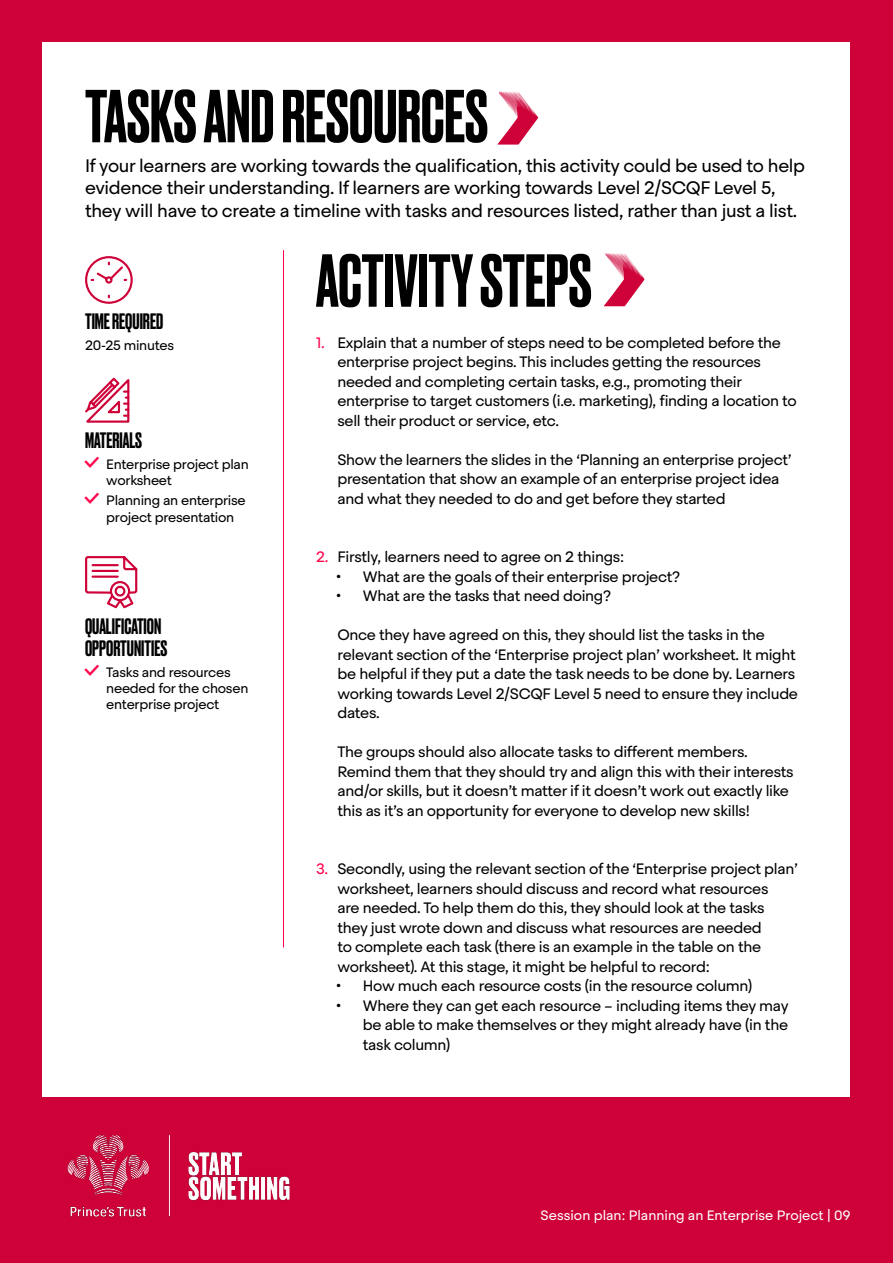
<style>
.page{position:relative;width:893px;height:1263px;background:#ce0138}
.page>*{position:absolute;margin:0;border:0;box-sizing:border-box;transform-origin:0 0}
.t1{font:500 70.5px "Druk";color:#000}
.t2{font:500 21px/22.5px "Druk";color:#000}
.t3{font:18px/22.5px "Steradian";letter-spacing:-.02em;color:#000}
.t4{font:15px/19.5px "Steradian";letter-spacing:-.02em;color:#000}
.t5{font:13.5px/16.2px "Steradian";letter-spacing:-.02em;color:#000}
.t6{font:13.5px "Steradian";color:#fff}
.s1{color:#ff034b}
</style>
<div class="page">
<div style="left:43px;top:43px;width:807px;height:1054px;background:#fff"></div>
<svg style="left:497px;top:91px;width:41px;height:54px"></svg>
<hr style="left:283px;top:250px;width:1px;height:697px;background:#ff034b">
<svg style="left:85px;top:256px;width:48px;height:48px"></svg>
<svg style="left:604px;top:253px;width:40px;height:53px"></svg>
<img style="left:67px;top:1134px;width:223px;height:83px">
<svg style="left:85px;top:377px;width:45px;height:46px"></svg>
<svg style="left:85px;top:556px;width:53px;height:53px"></svg>
<h1 class="t1" style="left:85px;top:68px;width:405px">TASKS AND RESOURCES</h1>
<p class="t3" style="left:85px;top:154px;width:722px">If your learners are working towards the qualification, this activity could be used to help evidence their understanding. If learners are working towards Level 2/SCQF Level 5, they will have to create a timeline with tasks and resources listed, rather than just a list.</p>
<h2 class="t2" style="left:85px;top:309px;width:80px">TIME REQUIRED</h2>
<p class="t5" style="left:85px;top:337px;width:91px">20-25 minutes</p>
<h2 class="t2" style="left:85px;top:428px;width:59px">MATERIALS</h2>
<p class="t5" style="left:106px;top:456px;width:144px">Enterprise project plan worksheet</p>
<p class="t5" style="left:106px;top:492px;width:141px">Planning an enterprise project presentation</p>
<h2 class="t2" style="left:85px;top:614px;width:84px">QUALIFICATION<br>OPPORTUNITIES</h2>
<p class="t5" style="left:106px;top:664px;width:144px">Tasks and resources needed for the chosen enterprise project</p>
<h1 class="t1" style="left:316px;top:232px;width:277px">ACTIVITY STEPS</h1>
<p class="t4" style="left:337px;top:332px;width:461px;text-indent:-21px"><span class="s1">1.</span> Explain that a number of steps need to be completed before the enterprise project begins. This includes getting the resources needed and completing certain tasks, e.g., promoting their enterprise to target customers (i.e. marketing), finding a location to sell their product or service, etc.</p>
<p class="t4" style="left:337px;top:449px;width:456px">Show the learners the slides in the ‘Planning an enterprise project’ presentation that show an example of an enterprise project idea and what they needed to do and get before they started</p>
<p class="t4" style="left:316px;top:547px;width:309px"><span class="s1">2.</span> Firstly, learners need to agree on 2 things:</p>
<p class="t4" style="left:336px;top:566px;width:346px">• What are the goals of their enterprise project?</p>
<p class="t4" style="left:336px;top:586px;width:277px">• What are the tasks that need doing?</p>
<p class="t4" style="left:337px;top:625px;width:462px">Once they have agreed on this, they should list the tasks in the relevant section of the ‘Enterprise project plan’ worksheet. It might be helpful if they put a date the task needs to be done by. Learners working towards Level 2/SCQF Level 5 need to ensure they include dates.</p>
<p class="t4" style="left:337px;top:742px;width:458px">The groups should also allocate tasks to different members.<br>Remind them that they should try and align this with their interests and/or skills, but it doesn’t matter if it doesn’t work out exactly like this as it’s an opportunity for everyone to develop new skills!</p>
<p class="t4" style="left:337px;top:859px;width:462px;text-indent:-21px"><span class="s1">3.</span> Secondly, using the relevant section of the ‘Enterprise project plan’ worksheet, learners should discuss and record what resources<br>are needed. To help them do this, they should look at the tasks they just wrote down and discuss what resources are needed<br>to complete each task (there is an example in the table on the worksheet). At this stage, it might be helpful to record:</p>
<p class="t4" style="left:336px;top:976px;width:418px">• How much each resource costs (in the resource column)</p>
<p class="t4" style="left:363px;top:995px;width:427px;text-align:justify;text-indent:-27px">• Where they can get each resource – including items they may be able to make themselves or they might already have (in the task column)</p>
<p class="t6" style="left:541px;top:1207px;width:311px">Session plan: Planning an Enterprise Project | 09</p>
</div>
